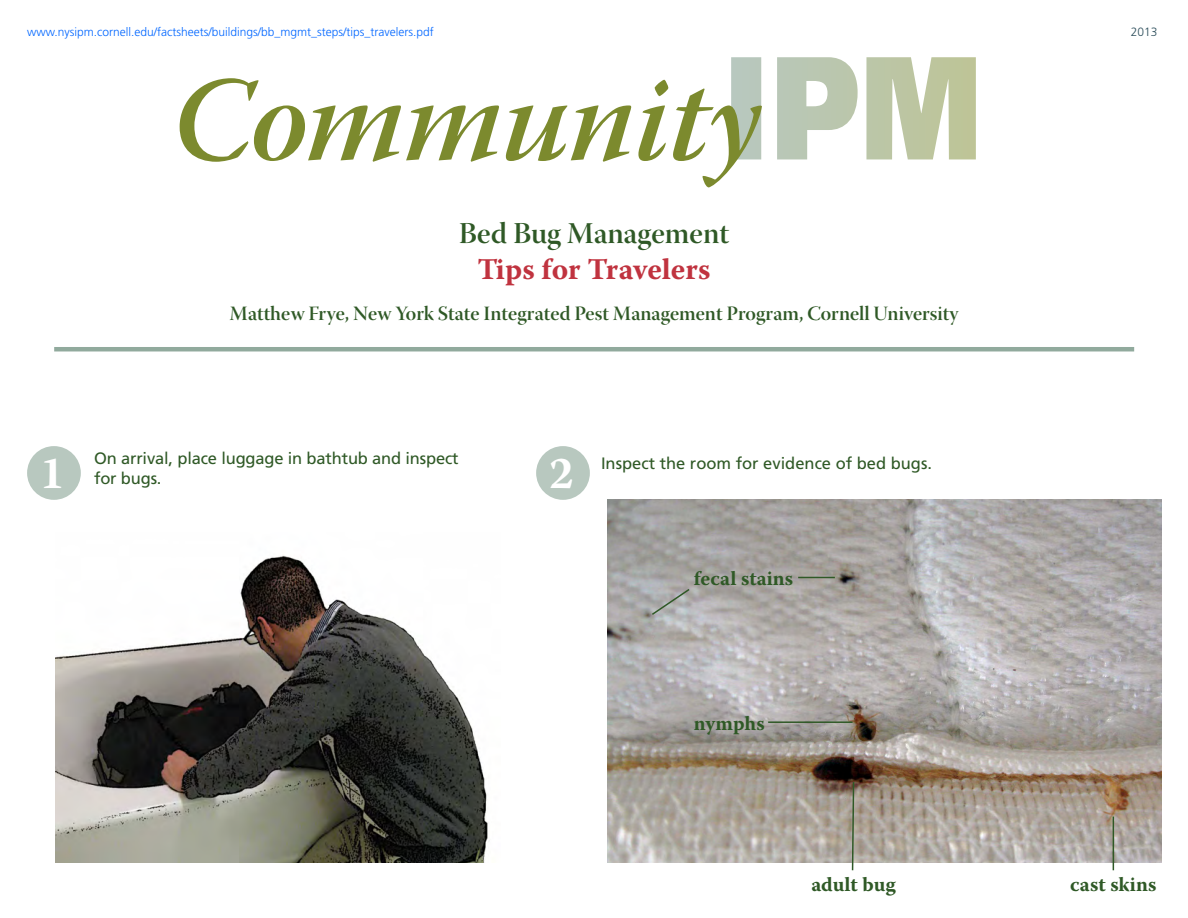
<style>
.page{position:relative;width:1188px;height:918px;background:#fff}
.page>*{position:absolute;margin:0;border:0;box-sizing:border-box;transform-origin:0 0}
.t1{font:120px "Warnock Pro Semibold It Subh";letter-spacing:-.005em;color:#7c8a2e}
.t2{font:700 45px "Warnock Pro";color:#fff}
.t3{font:30px "Warnock Pro Semibold Disp";color:#2f5926}
.t4{font:700 30px "Warnock Pro";color:#c0333f}
.t5{font:20.25px "Warnock Pro Semibold Disp";color:#2f5926}
.t6{font:700 20.25px "Warnock Pro";color:#2f5926}
.t7{font:16.5px "Frutiger LT Std";letter-spacing:-.01em;color:#2f5926}
.t8{font:300 12px "Frutiger LT Std";color:#06f}
.t9{font:300 12px "Frutiger LT Std";color:#2b4d5a}
</style>
<div class="page">
<img style="left:55px;top:555px;width:435px;height:308px">
<img style="left:608px;top:500px;width:553px;height:363px">
<svg style="left:731px;top:57px;width:245px;height:102px"></svg>
<div style="left:27px;top:446px;width:54px;height:54px;background:#b8c8bf;border-radius:50%"></div>
<hr style="left:54px;top:347px;width:1080px;height:4px;background:#91aa9d">
<div style="left:536px;top:446px;width:54px;height:54px;background:#b8c8bf;border-radius:50%"></div>
<hr style="left:798px;top:577px;width:37px;height:1px;background:#2f5926">
<svg style="left:650px;top:587px;width:41px;height:29px"></svg>
<hr style="left:768px;top:721px;width:85px;height:2px;background:#2f5926">
<svg style="left:851px;top:781px;width:4px;height:90px"></svg>
<hr style="left:1113px;top:817px;width:1px;height:53px;background:#2f5926">
<p class="t8" style="left:27px;top:25px;width:408px">www.nysipm.cornell.edu/factsheets/buildings/bb_mgmt_steps/tips_travelers.pdf</p>
<h1 class="t1" style="left:172px;top:48px;width:591px">Community</h1>
<h3 class="t3" style="left:459px;top:216px;width:272px">Bed Bug Management</h3>
<h3 class="t4" style="left:477px;top:252px;width:235px">Tips for Travelers</h3>
<p class="t5" style="left:230px;top:301px;width:730px">Matthew Frye, New York State Integrated Pest Management Program, Cornell University</p>
<h2 class="t2" style="left:40px;top:446px;width:26px">1</h2>
<p class="t7" style="left:94px;top:449px;width:366px">On arrival, place luggage in bathtub and inspect</p>
<p class="t7" style="left:94px;top:469px;width:69px">for bugs.</p>
<h2 class="t2" style="left:549px;top:446px;width:26px">2</h2>
<p class="t7" style="left:601px;top:454px;width:332px">Inspect the room for evidence of bed bugs.</p>
<p class="t6" style="left:694px;top:566px;width:101px">fecal stains</p>
<p class="t6" style="left:694px;top:711px;width:72px">nymphs</p>
<p class="t9" style="left:1131px;top:25px;width:28px">2013</p>
<p class="t6" style="left:811px;top:872px;width:86px">adult bug</p>
<p class="t6" style="left:1070px;top:872px;width:88px">cast skins</p>
</div>
